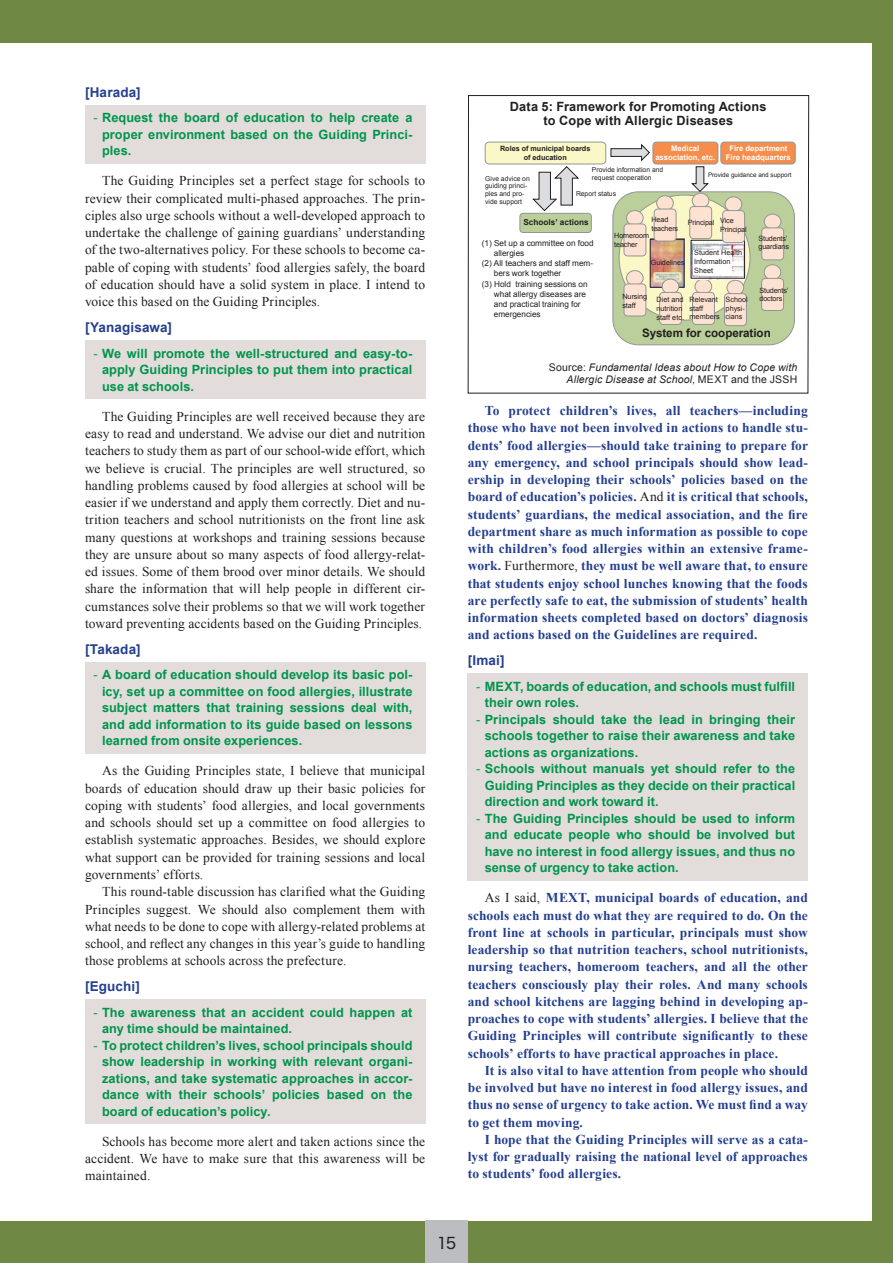
<style>
.page{position:relative;width:893px;height:1263px;background:#6f8945}
.page>*{position:absolute;margin:0;border:0;box-sizing:border-box;transform-origin:0 0}
.t1{font:15.75px "Hira Kaku Std W4 90 pv RKSJ H";color:#231f20}
.t2{font:13.5px/17.2px "Times New Roman";letter-spacing:.01em;color:#231f20;text-align:justify}
.t3{font:700 13.5px/17.2px "Times New Roman";letter-spacing:.005em;color:#253f8e;text-align:justify}
.t4{font:700 13.5px "Arial";letter-spacing:.01em;color:#253f8e}
.t5{font:700 12.75px/16.5px "Arial";letter-spacing:.005em;color:#00944d;text-align:justify}
.t6{font:700 12.75px/13.5px "Arial";letter-spacing:.015em;color:#231f20;text-align:center}
.t7{font:700 11.55px "Arial";color:#231f20}
.t8{font:italic 10.5px/12px "Arial";letter-spacing:.015em;color:#231f20;text-align:right}
.t9{font:8.25px "Arial";color:#231f20}
.t10{font:700 8.25px "Arial";color:#231f20}
.t11{font:700 7.8px/9.3px "Arial";color:#fff;text-align:center}
.t12{font:7.2px/8.7px "Arial";letter-spacing:-.005em;color:#231f20}
.t13{font:700 7.2px/8.7px "Arial";color:#231f20;text-align:center}
.t14{font:6.75px/7.8px "Arial";color:#231f20}
.t15{font:6.3px "Arial";color:#231f20}
.s1{font-weight:400}
.s2{font-style:normal}
.s3{font-weight:400;color:#231f20}
</style>
<div class="page">
<div style="left:0;top:43px;width:872px;height:1177px;background:#fff"></div>
<div style="left:425px;top:1220px;width:43px;height:43px;background:#bcbdc0"></div>
<svg style="left:467px;top:95px;width:342px;height:299px"></svg>
<div style="left:468px;top:673px;width:340px;height:208px;background:#e2ddda"></div>
<div style="left:85px;top:105px;width:340px;height:59px;background:#e2ddda"></div>
<div style="left:85px;top:340px;width:340px;height:59px;background:#e2ddda"></div>
<div style="left:85px;top:662px;width:340px;height:92px;background:#e2ddda"></div>
<div style="left:85px;top:999px;width:340px;height:125px;background:#e2ddda"></div>
<p class="t4" style="left:85px;top:84px;width:57px">[Harada]</p>
<p class="t5" style="left:102px;top:110px;width:312px;text-indent:-9px"><span class="s1">-</span> Request the board of education to help create a proper environment based on the Guiding Princi&shy;ples.</p>
<p class="t2" style="left:85px;top:172px;width:342px;text-indent:17px">The Guiding Principles set a perfect stage for schools to review their complicated multi-phased approaches. The prin&shy;ciples also urge schools without a well-developed approach to undertake the challenge of gaining guardians’ understanding of the two-alternatives policy. For these schools to become ca&shy;pable of coping with students’ food allergies safely, the board of education should have a solid system in place. I intend to voice this based on the Guiding Principles.</p>
<p class="t4" style="left:85px;top:320px;width:88px">[Yanagisawa]</p>
<p class="t5" style="left:102px;top:345px;width:312px;text-indent:-9px"><span class="s1">-</span> We will promote the well-structured and easy-to&shy;apply Guiding Principles to put them into practical use at schools.</p>
<p class="t2" style="left:85px;top:408px;width:342px;text-indent:17px">The Guiding Principles are well received because they are easy to read and understand. We advise our diet and nutrition teachers to study them as part of our school-wide effort, which we believe is crucial. The principles are well structured, so handling problems caused by food allergies at school will be easier if we understand and apply them correctly. Diet and nu&shy;trition teachers and school nutritionists on the front line ask many questions at workshops and training sessions because they are unsure about so many aspects of food allergy-relat&shy;ed issues. Some of them brood over minor details. We should share the information that will help people in different cir&shy;cumstances solve their problems so that we will work together toward preventing accidents based on the Guiding Principles.</p>
<p class="t4" style="left:85px;top:641px;width:57px">[Takada]</p>
<p class="t5" style="left:102px;top:667px;width:312px;text-indent:-9px"><span class="s1">-</span> A board of education should develop its basic pol&shy;icy, set up a committee on food allergies, illustrate subject matters that training sessions deal with, and add information to its guide based on lessons learned from onsite experiences.</p>
<p class="t2" style="left:85px;top:762px;width:342px;text-indent:17px">As the Guiding Principles state, I believe that municipal boards of education should draw up their basic policies for coping with students’ food allergies, and local governments and schools should set up a committee on food allergies to establish systematic approaches. Besides, we should explore what support can be provided for training sessions and local governments’ efforts.</p>
<p class="t2" style="left:85px;top:883px;width:342px;text-indent:17px">This round-table discussion has clarified what the Guiding Principles suggest. We should also complement them with what needs to be done to cope with allergy-related problems at school, and reflect any changes in this year’s guide to handling those problems at schools across the prefecture.</p>
<p class="t4" style="left:85px;top:979px;width:56px">[Eguchi]</p>
<p class="t5" style="left:102px;top:1004px;width:312px;text-indent:-9px"><span class="s1">-</span> The awareness that an accident could happen at any time should be maintained.</p>
<p class="t5" style="left:102px;top:1037px;width:312px;text-indent:-9px"><span class="s1">-</span> To protect children’s lives, school principals should show leadership in working with relevant organi&shy;zations, and take systematic approaches in accor&shy;dance with their schools’ policies based on the board of education’s policy.</p>
<p class="t2" style="left:85px;top:1133px;width:342px;text-indent:17px">Schools has become more alert and taken actions since the accident. We have to make sure that this awareness will be maintained.</p>
<p class="t6" style="left:510px;top:100px;width:258px">Data 5: Framework for Promoting Actions to Cope with Allergic Diseases</p>
<p class="t13" style="left:500px;top:144px;width:92px">Roles of municipal boards of education</p>
<p class="t11" style="left:655px;top:144px;width:61px">Medical association, etc.</p>
<p class="t11" style="left:726px;top:144px;width:67px">Fire department<br>Fire headquarters</p>
<p class="t14" style="left:592px;top:166px;width:73px">Provide information and request cooperation</p>
<p class="t15" style="left:708px;top:171px;width:85px">Provide guidance and support</p>
<p class="t14" style="left:485px;top:174px;width:46px">Give advice on guiding princi&shy;ples and pro&shy;vide support</p>
<p class="t14" style="left:576px;top:189px;width:41px">Report status</p>
<p class="t10" style="left:523px;top:218px;width:67px">Schools’ actions</p>
<p class="t12" style="left:652px;top:215px;width:28px">Head teachers</p>
<p class="t12" style="left:720px;top:218px;width:28px;line-height:7.5px;text-indent:-32px">Principal Vice<br>Principal</p>
<p class="t12" style="left:614px;top:231px;width:36px">Homeroom teacher</p>
<p class="t12" style="left:758px;top:234px;width:32px">Students’ guardians</p>
<p class="t9" style="left:482px;top:239px;width:113px">(1) Set up a committee on food</p>
<p class="t9" style="left:494px;top:249px;width:32px">allergies</p>
<p class="t9" style="left:482px;top:259px;width:113px">(2) All teachers and staff mem-</p>
<p class="t9" style="left:494px;top:269px;width:69px">bers work together</p>
<p class="t9" style="left:482px;top:279px;width:107px">(3) Hold training sessions on</p>
<p class="t9" style="left:494px;top:289px;width:94px">what allergy diseases are</p>
<p class="t9" style="left:494px;top:299px;width:88px">and practical training for</p>
<p class="t9" style="left:494px;top:310px;width:48px">emergencies</p>
<p class="t12" style="left:694px;top:249px;width:50px">Student Health<br>Information<br>Sheet</p>
<p class="t12" style="left:651px;top:258px;width:36px">Guidelines</p>
<p class="t12" style="left:759px;top:286px;width:30px">Students’</p>
<p class="t12" style="left:622px;top:292px;width:26px">Nursing staff</p>
<p class="t12" style="left:726px;top:295px;width:24px">School</p>
<p class="t12" style="left:759px;top:294px;width:24px">doctors</p>
<p class="t12" style="left:726px;top:304px;width:21px">physi&shy;cians</p>
<p class="t12" style="left:657px;top:295px;width:29px">Diet and nutrition staff etc.</p>
<p class="t12" style="left:690px;top:295px;width:32px">Relevant staff members</p>
<p class="t7" style="left:642px;top:327px;width:130px">System for cooperation</p>
<p class="t8" style="left:549px;top:361px;width:250px"><span class="s2">Source:</span> Fundamental Ideas about How to Cope with<br>Allergic Disease at School<span class="s2">, MEXT and the JSSH</span></p>
<p class="t3" style="left:468px;top:402px;width:342px;text-indent:17px">To protect children’s lives, all teachers—including those who have not been involved in actions to handle stu&shy;dents’ food allergies—should take training to prepare for any emergency, and school principals should show lead&shy;ership in developing their schools’ policies based on the board of education’s policies. <span class="s3">And</span> it is critical that schools, students’ guardians, the medical association, and the fire department share as much information as possible to cope with children’s food allergies within an extensive frame&shy;work. <span class="s3">Furthermore,</span> they must be well aware that, to ensure that students enjoy school lunches knowing that the foods are perfectly safe to eat, the submission of students’ health information sheets completed based on doctors’ diagnosis and actions based on the Guidelines are required.</p>
<p class="t4" style="left:468px;top:653px;width:38px">[Imai]</p>
<p class="t5" style="left:485px;top:678px;width:312px;text-indent:-9px"><span class="s1">-</span> MEXT, boards of education, and schools must fulfill their own roles.</p>
<p class="t5" style="left:485px;top:711px;width:312px;text-indent:-9px"><span class="s1">-</span> Principals should take the lead in bringing their schools together to raise their awareness and take actions as organizations.</p>
<p class="t5" style="left:485px;top:761px;width:312px;text-indent:-9px"><span class="s1">-</span> Schools without manuals yet should refer to the Guiding Principles as they decide on their practical direction and work toward it.</p>
<p class="t5" style="left:485px;top:810px;width:312px;text-indent:-9px"><span class="s1">-</span> The Guiding Principles should be used to inform and educate people who should be involved but have no interest in food allergy issues, and thus no sense of urgency to take action.</p>
<p class="t3" style="left:468px;top:889px;width:342px;text-indent:17px"><span class="s3">As I said,</span> MEXT, municipal boards of education, and schools each must do what they are required to do. On the front line at schools in particular, principals must show leadership so that nutrition teachers, school nutritionists, nursing teachers, homeroom teachers, and all the other teachers consciously play their roles. And many schools and school kitchens are lagging behind in developing ap&shy;proaches to cope with students’ allergies. I believe that the Guiding Principles will contribute significantly to these schools’ efforts to have practical approaches in place.</p>
<p class="t3" style="left:468px;top:1062px;width:342px;text-indent:17px">It is also vital to have attention from people who should be involved but have no interest in food allergy issues, and thus no sense of urgency to take action. We must find a way to get them moving.</p>
<p class="t3" style="left:468px;top:1131px;width:342px;text-indent:17px">I hope that the Guiding Principles will serve as a cata&shy;lyst for gradually raising the national level of approaches to students’ food allergies.</p>
<p class="t1" style="left:437px;top:1237px;width:21px">15</p>
</div>
